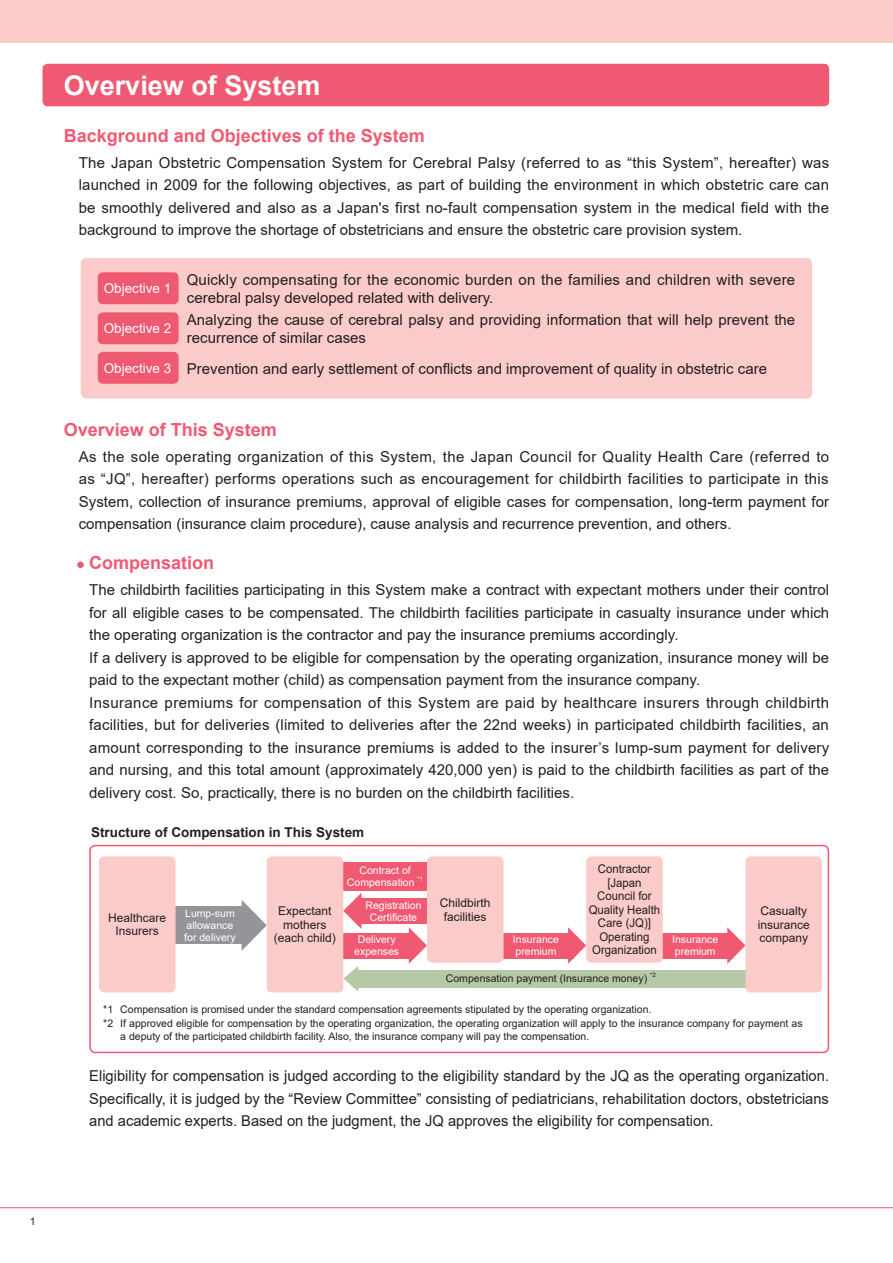
<style>
.page{position:relative;width:893px;height:1263px;background:#fff}
.page>*{position:absolute;margin:0;border:0;box-sizing:border-box;transform-origin:0 0}
.t1{font:700 27px "Arial";color:#fff}
.t2{font:700 18px "Arial";color:#f05972}
.t3{font:15px/22.5px "Arial";color:#231f20;text-align:justify}
.t4{font:700 13.5px "Arial";color:#231f20}
.t5{font:13.5px "Arial";color:#fff}
.t6{font:12px/13.5px "Arial";color:#231f20;text-align:center}
.t7{font:12px/13.5px "Arial";color:#231f20;text-align:center;scale:.95 1}
.t8{font:10.5px "Arial";color:#231f20}
.t9{font:10.5px/12px "Arial";color:#fff}
.t10{font:6.15px "Arial";color:#fff}
.t11{font:6.15px "Arial";color:#231f20}
.s1{font-size:13.5px;color:#fff}
</style>
<div class="page">
<hr style="left:0;top:1207px;width:893px;height:1px;background:#f05972">
<div style="left:0;top:0;width:893px;height:43px;background:#facbc9"></div>
<div style="left:43px;top:64px;width:786px;height:42px;background:#f05972;border-radius:5px"></div>
<div style="left:81px;top:258px;width:731px;height:140px;background:#facbc9;border-radius:5px"></div>
<div style="left:98px;top:272px;width:81px;height:32px;background:#f05972;border-radius:5px"></div>
<div style="left:98px;top:312px;width:81px;height:32px;background:#f05972;border-radius:5px"></div>
<div style="left:98px;top:352px;width:81px;height:32px;background:#f05972;border-radius:5px"></div>
<div style="left:499px;top:933px;width:74px;height:25px;background:#f05972"></div>
<svg style="left:568px;top:927px;width:18px;height:37px"></svg>
<div style="left:658px;top:933px;width:74px;height:25px;background:#f05972"></div>
<svg style="left:727px;top:927px;width:18px;height:37px"></svg>
<div style="left:89px;top:845px;width:740px;height:208px;border:2px solid #f05972;border-radius:5px"></div>
<div style="left:338px;top:862px;width:94px;height:28px;background:#f05972"></div>
<div style="left:173px;top:906px;width:74px;height:38px;background:#939598"></div>
<svg style="left:242px;top:900px;width:25px;height:51px"></svg>
<div style="left:353px;top:970px;width:396px;height:17px;background:#b6c9a6"></div>
<svg style="left:343px;top:966px;width:15px;height:25px"></svg>
<div style="left:356px;top:898px;width:75px;height:25px;background:#f05972"></div>
<svg style="left:343px;top:892px;width:18px;height:37px"></svg>
<div style="left:340px;top:933px;width:74px;height:25px;background:#f05972"></div>
<svg style="left:409px;top:927px;width:18px;height:37px"></svg>
<div style="left:99px;top:856px;width:77px;height:136px;background:#facbc9;border-radius:5px"></div>
<div style="left:267px;top:856px;width:76px;height:136px;background:#facbc9;border-radius:5px"></div>
<div style="left:427px;top:856px;width:77px;height:107px;background:#facbc9;border-radius:5px"></div>
<div style="left:586px;top:856px;width:77px;height:107px;background:#facbc9;border-radius:5px"></div>
<div style="left:745px;top:856px;width:77px;height:136px;background:#facbc9;border-radius:5px"></div>
<h1 class="t1" style="left:64px;top:66px;width:258px">Overview of System</h1>
<p class="t2" style="left:64px;top:123px;width:363px">Background and Objectives of the System</p>
<p class="t3" style="left:79px;top:151px;width:752px">The Japan Obstetric Compensation System for Cerebral Palsy (referred to as “this System”, hereafter) was launched in 2009 for the following objectives, as part of building the environment in which obstetric care can be smoothly delivered and also as a Japan's first no-fault compensation system in the medical field with the background to improve the shortage of obstetricians and ensure the obstetric care provision system.</p>
<p class="t3" style="left:187px;top:270px;width:610px;line-height:18px">Quickly compensating for the economic burden on the families and children with severe cerebral palsy developed related with delivery.</p>
<p class="t5" style="left:104px;top:279px;width:69px">Objective 1</p>
<p class="t3" style="left:187px;top:310px;width:610px;line-height:18px">Analyzing the cause of cerebral palsy and providing information that will help prevent the recurrence of similar cases</p>
<p class="t5" style="left:104px;top:319px;width:69px">Objective 2</p>
<p class="t3" style="left:104px;top:357px;width:665px"><span class="s1">Objective 3</span> Prevention and early settlement of conflicts and improvement of quality in obstetric care</p>
<p class="t2" style="left:64px;top:417px;width:215px">Overview of This System</p>
<p class="t3" style="left:79px;top:445px;width:752px">As the sole operating organization of this System, the Japan Council for Quality Health Care (referred to as “JQ”, hereafter) performs operations such as encouragement for childbirth facilities to participate in this System, collection of insurance premiums, approval of eligible cases for compensation, long-term payment for compensation (insurance claim procedure), cause analysis and recurrence prevention, and others.</p>
<p class="t2" style="left:77px;top:550px;width:139px">• Compensation</p>
<p class="t3" style="left:89px;top:579px;width:741px;text-align:left">The childbirth facilities participating in this System make a contract with expectant mothers under their control for all eligible cases to be compensated. The childbirth facilities participate in casualty insurance under which the operating organization is the contractor and pay the insurance premiums accordingly.<br>If a delivery is approved to be eligible for compensation by the operating organization, insurance money will be paid to the expectant mother (child) as compensation payment from the insurance company.<br>Insurance premiums for compensation of this System are paid by healthcare insurers through childbirth facilities, but for deliveries (limited to deliveries after the 22nd weeks) in participated childbirth facilities, an amount corresponding to the insurance premiums is added to the insurer’s lump-sum payment for delivery and nursing, and this total amount (approximately 420,000 yen) is paid to the childbirth facilities as part of the delivery cost. So, practically, there is no burden on the childbirth facilities.</p>
<p class="t4" style="left:91px;top:822px;width:275px">Structure of Compensation in This System</p>
<p class="t9" style="left:347px;top:864px;width:69px;text-indent:13px">Contract of<br>Compensation</p>
<p class="t10" style="left:418px;top:874px;width:7px">*1</p>
<p class="t6" style="left:108px;top:911px;width:60px">Healthcare<br>Insurers</p>
<p class="t6" style="left:274px;top:904px;width:64px">Expectant mothers (each child)</p>
<p class="t6" style="left:440px;top:896px;width:52px">Childbirth facilities</p>
<p class="t9" style="left:365px;top:899px;width:58px;text-align:center">Registration<br>Certificate</p>
<p class="t9" style="left:354px;top:933px;width:46px;text-align:center">Delivery expenses</p>
<p class="t9" style="left:184px;top:907px;width:53px">Lump-sum allowance for delivery</p>
<p class="t7" style="left:589px;top:862px;width:77px">Contractor [Japan<br>Council for<br>Quality Health<br>Care (JQ)]<br>Operating<br>Organization</p>
<p class="t9" style="left:513px;top:933px;width:48px">Insurance premium</p>
<p class="t9" style="left:672px;top:933px;width:48px">Insurance premium</p>
<p class="t8" style="left:446px;top:971px;width:203px">Compensation payment (Insurance money)</p>
<p class="t11" style="left:650px;top:971px;width:7px">*2</p>
<p class="t6" style="left:758px;top:904px;width:54px;text-align:left">Casualty insurance company</p>
<p class="t8" style="left:103px;top:1002px;width:550px">*1 Compensation is promised under the standard compensation agreements stipulated by the operating organization.</p>
<p class="t8" style="left:103px;top:1016px;width:701px">*2 If approved eligible for compensation by the operating organization, the operating organization will apply to the insurance company for payment as</p>
<p class="t8" style="left:120px;top:1029px;width:471px">a deputy of the participated childbirth facility. Also, the insurance company will pay the compensation.</p>
<p class="t3" style="left:89px;top:1064px;width:741px">Eligibility for compensation is judged according to the eligibility standard by the JQ as the operating organization.<br>Specifically, it is judged by the “Review Committee” consisting of pediatricians, rehabilitation doctors, obstetricians and academic experts. Based on the judgment, the JQ approves the eligibility for compensation.</p>
<p class="t8" style="left:30px;top:1214px;width:7px">1</p>
</div>
